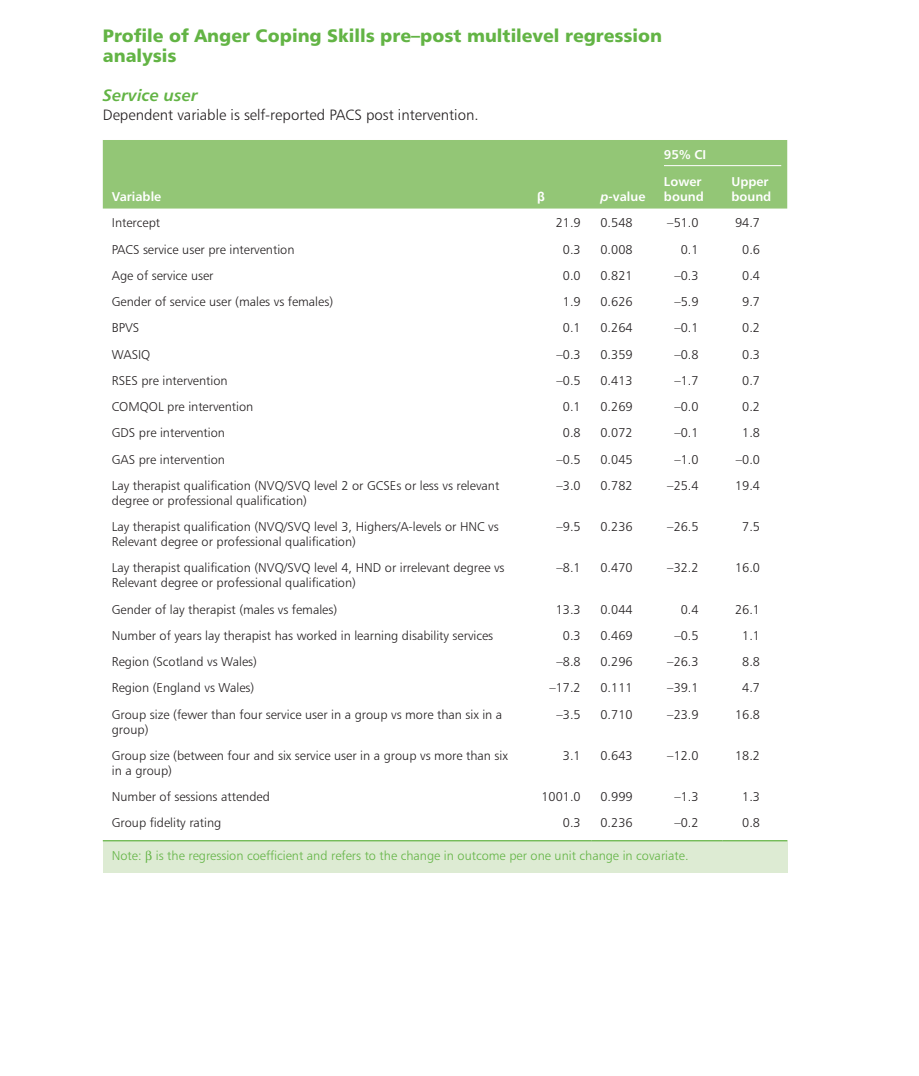
<style>
.page{position:relative;width:919px;height:1076px;background:#fff}
.page>*{position:absolute;margin:0;border:0;box-sizing:border-box;transform-origin:0 0}
._5_2_A_head__Heading{font:18px/19.5px "Humanist 777 BT Black B";color:#63b445}
._5_3_B_head__Heading{font:16.5px "Humanist 777 BT Bold Italic B";color:#63b445}
._6_02_Text__fo___Tex{font:15px "Humanist 777 BT Light B";color:#231f20}
._7_2_Table_text__Tab{font:12.75px/15px "Humanist 777 BT Light B";color:#231f20}
._7_5_Table__notes{font:12.75px "Humanist 777 BT Light B";color:#63b445}
._7_10_Table_head__Ta{font:12.75px/15px "Humanist 777 BT Bold B";color:#fff}
._7_05_Table_head_gro{font:12.75px "Humanist 777 BT Bold B";color:#fff}
._7_10_Table_head__Ta-2{font:700 12.75px "Arial";color:#fff}
.s1{font-family:"Humanist 777 BT Bold Italic B"}
</style>
<div class="page">
<div style="left:103px;top:140px;width:684px;height:69px;background:#93c676"></div>
<div style="left:103px;top:841px;width:684px;height:32px;background:#ddebd3"></div>
<hr style="left:103px;top:840px;width:425px;height:1px;background:#63b445">
<hr style="left:528px;top:840px;width:63px;height:1px;background:#63b445">
<hr style="left:591px;top:840px;width:64px;height:1px;background:#63b445">
<hr style="left:655px;top:840px;width:67px;height:1px;background:#63b445">
<hr style="left:722px;top:840px;width:65px;height:1px;background:#63b445">
<hr style="left:664px;top:165px;width:117px;height:1px;background:#fff">
<p class="_5_2_A_head__Heading" style="left:103px;top:26px;width:560px">Profile of Anger Coping Skills pre–post multilevel regression analysis</p>
<p class="_5_3_B_head__Heading" style="left:103px;top:85px;width:96px">Service user</p>
<p class="_6_02_Text__fo___Tex" style="left:103px;top:106px;width:377px">Dependent variable is self-reported PACS post intervention.</p>
<p class="_7_10_Table_head__Ta" style="left:112px;top:189px;width:51px">Variable</p>
<p class="_7_10_Table_head__Ta-2" style="left:537px;top:188px;width:9px">β</p>
<p class="_7_10_Table_head__Ta" style="left:600px;top:189px;width:46px"><span class="s1">p</span>-value</p>
<p class="_7_05_Table_head_gro" style="left:664px;top:147px;width:44px">95% CI</p>
<p class="_7_10_Table_head__Ta" style="left:664px;top:174px;width:41px">Lower bound</p>
<p class="_7_10_Table_head__Ta" style="left:731px;top:174px;width:41px">Upper bound</p>
<p class="_7_2_Table_text__Tab" style="left:112px;top:215px;width:50px">Intercept</p>
<p class="_7_2_Table_text__Tab" style="left:555px;top:215px;width:26px">21.9</p>
<p class="_7_2_Table_text__Tab" style="left:600px;top:215px;width:34px">0.548</p>
<p class="_7_2_Table_text__Tab" style="left:667px;top:215px;width:33px">–51.0</p>
<p class="_7_2_Table_text__Tab" style="left:735px;top:215px;width:26px">94.7</p>
<p class="_7_2_Table_text__Tab" style="left:112px;top:241px;width:184px">PACS service user pre intervention</p>
<p class="_7_2_Table_text__Tab" style="left:563px;top:241px;width:19px">0.3</p>
<p class="_7_2_Table_text__Tab" style="left:600px;top:241px;width:34px">0.008</p>
<p class="_7_2_Table_text__Tab" style="left:680px;top:241px;width:19px">0.1</p>
<p class="_7_2_Table_text__Tab" style="left:742px;top:241px;width:19px">0.6</p>
<p class="_7_2_Table_text__Tab" style="left:112px;top:268px;width:103px">Age of service user</p>
<p class="_7_2_Table_text__Tab" style="left:563px;top:268px;width:19px">0.0</p>
<p class="_7_2_Table_text__Tab" style="left:600px;top:268px;width:34px">0.821</p>
<p class="_7_2_Table_text__Tab" style="left:674px;top:268px;width:26px">–0.3</p>
<p class="_7_2_Table_text__Tab" style="left:742px;top:268px;width:19px">0.4</p>
<p class="_7_2_Table_text__Tab" style="left:112px;top:294px;width:223px">Gender of service user (males vs females)</p>
<p class="_7_2_Table_text__Tab" style="left:563px;top:294px;width:19px">1.9</p>
<p class="_7_2_Table_text__Tab" style="left:600px;top:294px;width:34px">0.626</p>
<p class="_7_2_Table_text__Tab" style="left:674px;top:294px;width:26px">–5.9</p>
<p class="_7_2_Table_text__Tab" style="left:742px;top:294px;width:19px">9.7</p>
<p class="_7_2_Table_text__Tab" style="left:112px;top:320px;width:29px">BPVS</p>
<p class="_7_2_Table_text__Tab" style="left:563px;top:320px;width:19px">0.1</p>
<p class="_7_2_Table_text__Tab" style="left:600px;top:320px;width:34px">0.264</p>
<p class="_7_2_Table_text__Tab" style="left:674px;top:320px;width:26px">–0.1</p>
<p class="_7_2_Table_text__Tab" style="left:742px;top:320px;width:19px">0.2</p>
<p class="_7_2_Table_text__Tab" style="left:112px;top:346px;width:40px">WASIQ</p>
<p class="_7_2_Table_text__Tab" style="left:556px;top:346px;width:26px">–0.3</p>
<p class="_7_2_Table_text__Tab" style="left:600px;top:346px;width:34px">0.359</p>
<p class="_7_2_Table_text__Tab" style="left:674px;top:346px;width:26px">–0.8</p>
<p class="_7_2_Table_text__Tab" style="left:742px;top:346px;width:19px">0.3</p>
<p class="_7_2_Table_text__Tab" style="left:112px;top:373px;width:117px">RSES pre intervention</p>
<p class="_7_2_Table_text__Tab" style="left:556px;top:373px;width:26px">–0.5</p>
<p class="_7_2_Table_text__Tab" style="left:600px;top:373px;width:34px">0.413</p>
<p class="_7_2_Table_text__Tab" style="left:674px;top:373px;width:26px">–1.7</p>
<p class="_7_2_Table_text__Tab" style="left:742px;top:373px;width:19px">0.7</p>
<p class="_7_2_Table_text__Tab" style="left:112px;top:399px;width:143px">COMQOL pre intervention</p>
<p class="_7_2_Table_text__Tab" style="left:563px;top:399px;width:19px">0.1</p>
<p class="_7_2_Table_text__Tab" style="left:600px;top:399px;width:34px">0.269</p>
<p class="_7_2_Table_text__Tab" style="left:674px;top:399px;width:26px">–0.0</p>
<p class="_7_2_Table_text__Tab" style="left:742px;top:399px;width:19px">0.2</p>
<p class="_7_2_Table_text__Tab" style="left:112px;top:425px;width:115px">GDS pre intervention</p>
<p class="_7_2_Table_text__Tab" style="left:563px;top:425px;width:19px">0.8</p>
<p class="_7_2_Table_text__Tab" style="left:600px;top:425px;width:34px">0.072</p>
<p class="_7_2_Table_text__Tab" style="left:674px;top:425px;width:26px">–0.1</p>
<p class="_7_2_Table_text__Tab" style="left:742px;top:425px;width:19px">1.8</p>
<p class="_7_2_Table_text__Tab" style="left:112px;top:451px;width:115px">GAS pre intervention</p>
<p class="_7_2_Table_text__Tab" style="left:556px;top:451px;width:26px">–0.5</p>
<p class="_7_2_Table_text__Tab" style="left:600px;top:451px;width:34px">0.045</p>
<p class="_7_2_Table_text__Tab" style="left:674px;top:451px;width:26px">–1.0</p>
<p class="_7_2_Table_text__Tab" style="left:735px;top:451px;width:26px">–0.0</p>
<p class="_7_2_Table_text__Tab" style="left:112px;top:478px;width:389px">Lay therapist qualification (NVQ/SVQ level 2 or GCSEs or less vs relevant degree or professional qualification)</p>
<p class="_7_2_Table_text__Tab" style="left:556px;top:478px;width:26px">–3.0</p>
<p class="_7_2_Table_text__Tab" style="left:600px;top:478px;width:34px">0.782</p>
<p class="_7_2_Table_text__Tab" style="left:667px;top:478px;width:33px">–25.4</p>
<p class="_7_2_Table_text__Tab" style="left:735px;top:478px;width:26px">19.4</p>
<p class="_7_2_Table_text__Tab" style="left:112px;top:519px;width:388px">Lay therapist qualification (NVQ/SVQ level 3, Highers/A-levels or HNC vs<br>Relevant degree or professional qualification)</p>
<p class="_7_2_Table_text__Tab" style="left:556px;top:519px;width:26px">–9.5</p>
<p class="_7_2_Table_text__Tab" style="left:600px;top:519px;width:34px">0.236</p>
<p class="_7_2_Table_text__Tab" style="left:667px;top:519px;width:33px">–26.5</p>
<p class="_7_2_Table_text__Tab" style="left:742px;top:519px;width:19px">7.5</p>
<p class="_7_2_Table_text__Tab" style="left:112px;top:560px;width:394px">Lay therapist qualification (NVQ/SVQ level 4, HND or irrelevant degree vs<br>Relevant degree or professional qualification)</p>
<p class="_7_2_Table_text__Tab" style="left:556px;top:560px;width:26px">–8.1</p>
<p class="_7_2_Table_text__Tab" style="left:600px;top:560px;width:34px">0.470</p>
<p class="_7_2_Table_text__Tab" style="left:667px;top:560px;width:33px">–32.2</p>
<p class="_7_2_Table_text__Tab" style="left:735px;top:560px;width:26px">16.0</p>
<p class="_7_2_Table_text__Tab" style="left:112px;top:601px;width:227px">Gender of lay therapist (males vs females)</p>
<p class="_7_2_Table_text__Tab" style="left:555px;top:601px;width:26px">13.3</p>
<p class="_7_2_Table_text__Tab" style="left:600px;top:601px;width:34px">0.044</p>
<p class="_7_2_Table_text__Tab" style="left:680px;top:601px;width:19px">0.4</p>
<p class="_7_2_Table_text__Tab" style="left:735px;top:601px;width:26px">26.1</p>
<p class="_7_2_Table_text__Tab" style="left:112px;top:628px;width:383px">Number of years lay therapist has worked in learning disability services</p>
<p class="_7_2_Table_text__Tab" style="left:563px;top:628px;width:19px">0.3</p>
<p class="_7_2_Table_text__Tab" style="left:600px;top:628px;width:34px">0.469</p>
<p class="_7_2_Table_text__Tab" style="left:674px;top:628px;width:26px">–0.5</p>
<p class="_7_2_Table_text__Tab" style="left:742px;top:628px;width:19px">1.1</p>
<p class="_7_2_Table_text__Tab" style="left:112px;top:654px;width:147px">Region (Scotland vs Wales)</p>
<p class="_7_2_Table_text__Tab" style="left:556px;top:654px;width:26px">–8.8</p>
<p class="_7_2_Table_text__Tab" style="left:600px;top:654px;width:34px">0.296</p>
<p class="_7_2_Table_text__Tab" style="left:667px;top:654px;width:33px">–26.3</p>
<p class="_7_2_Table_text__Tab" style="left:742px;top:654px;width:19px">8.8</p>
<p class="_7_2_Table_text__Tab" style="left:112px;top:680px;width:144px">Region (England vs Wales)</p>
<p class="_7_2_Table_text__Tab" style="left:549px;top:680px;width:33px">–17.2</p>
<p class="_7_2_Table_text__Tab" style="left:600px;top:680px;width:34px">0.111</p>
<p class="_7_2_Table_text__Tab" style="left:667px;top:680px;width:33px">–39.1</p>
<p class="_7_2_Table_text__Tab" style="left:742px;top:680px;width:19px">4.7</p>
<p class="_7_2_Table_text__Tab" style="left:112px;top:706px;width:392px">Group size (fewer than four service user in a group vs more than six in a group)</p>
<p class="_7_2_Table_text__Tab" style="left:556px;top:706px;width:26px">–3.5</p>
<p class="_7_2_Table_text__Tab" style="left:600px;top:706px;width:34px">0.710</p>
<p class="_7_2_Table_text__Tab" style="left:667px;top:706px;width:33px">–23.9</p>
<p class="_7_2_Table_text__Tab" style="left:735px;top:706px;width:26px">16.8</p>
<p class="_7_2_Table_text__Tab" style="left:112px;top:747px;width:397px">Group size (between four and six service user in a group vs more than six in a group)</p>
<p class="_7_2_Table_text__Tab" style="left:563px;top:747px;width:19px">3.1</p>
<p class="_7_2_Table_text__Tab" style="left:600px;top:747px;width:34px">0.643</p>
<p class="_7_2_Table_text__Tab" style="left:667px;top:747px;width:33px">–12.0</p>
<p class="_7_2_Table_text__Tab" style="left:735px;top:747px;width:26px">18.2</p>
<p class="_7_2_Table_text__Tab" style="left:112px;top:789px;width:160px">Number of sessions attended</p>
<p class="_7_2_Table_text__Tab" style="left:541px;top:789px;width:41px">1001.0</p>
<p class="_7_2_Table_text__Tab" style="left:600px;top:789px;width:34px">0.999</p>
<p class="_7_2_Table_text__Tab" style="left:674px;top:789px;width:26px">–1.3</p>
<p class="_7_2_Table_text__Tab" style="left:742px;top:789px;width:19px">1.3</p>
<p class="_7_2_Table_text__Tab" style="left:112px;top:815px;width:111px">Group fidelity rating</p>
<p class="_7_2_Table_text__Tab" style="left:563px;top:815px;width:19px">0.3</p>
<p class="_7_2_Table_text__Tab" style="left:600px;top:815px;width:34px">0.236</p>
<p class="_7_2_Table_text__Tab" style="left:674px;top:815px;width:26px">–0.2</p>
<p class="_7_2_Table_text__Tab" style="left:742px;top:815px;width:19px">0.8</p>
<p class="_7_5_Table__notes" style="left:112px;top:847px;width:578px">Note: is the regression coefficient and refers to the change in outcome per one unit change in covariate.</p>
</div>
